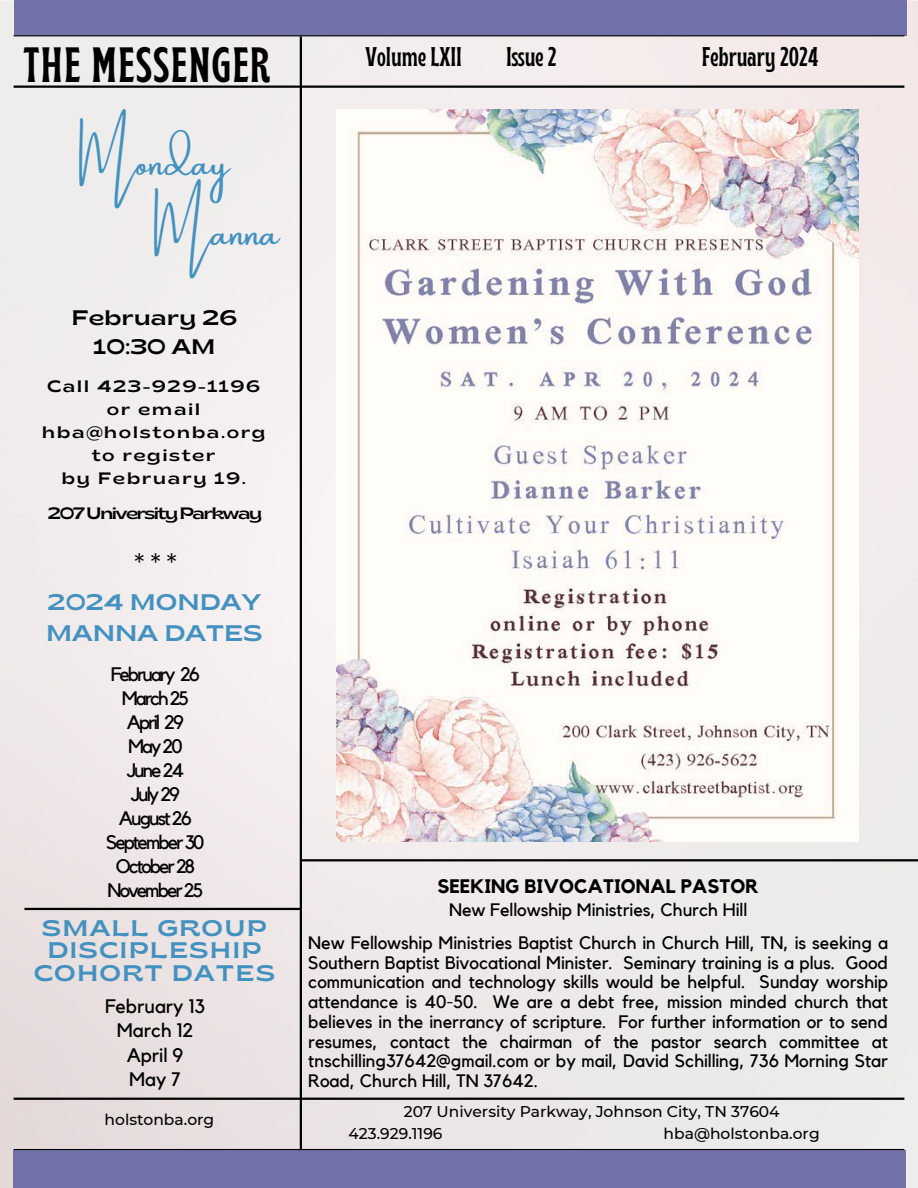
<style>
.page{position:relative;width:918px;height:1188px;background:#fff}
.page>*{position:absolute;margin:0;border:0;box-sizing:border-box;transform-origin:0 0}
.t1{font:700 condensed 49.5px "Brice";letter-spacing:.025em;color:#000}
.t2{font:36px/70.1px "Amsterdam One";color:#4391bf}
.t3{font:700 condensed 27px "Brice";color:#000}
.t4{font:semi-expanded 24px "Brice";color:#000}
.t5{font:semi-expanded 22.5px/22.5px "Brice";letter-spacing:.055em;color:#4391bf;text-align:center}
.t6{font:semi-expanded 22.5px/31px "Brice";color:#4391bf}
.t7{font:semi-expanded 21px/29px "Brice";color:#000;text-align:center}
.t8{font:19.5px/24px "Kollektif";letter-spacing:-.1em;color:#000;text-align:center}
.t9{font:700 19.5px "Kollektif";color:#000}
.t10{font:19.5px "Kollektif";color:#000}
.t11{font:18px/19.8px "Kollektif";color:#000;text-align:justify}
.t12{font:semi-expanded 16.5px/23px "Brice";letter-spacing:.095em;color:#000;text-align:center}
.t13{font:semi-expanded 16.5px "Brice";letter-spacing:-.1em;color:#000}
.t14{font:500 15.45px "Montserrat";color:#000}
</style>
<div class="page">
<img style="left:0;top:0;width:918px;height:1188px">
<hr style="left:14px;top:86px;width:890px;height:2px;background:#000">
<div style="left:14px;top:1150px;width:892px;height:38px;background:#7272a9"></div>
<hr style="left:14px;top:1149px;width:890px;height:1px;background:#000">
<div style="left:14px;top:0;width:892px;height:36px;background:#7272a9"></div>
<hr style="left:14px;top:35px;width:890px;height:1px;background:#000">
<hr style="left:14px;top:1098px;width:890px;height:2px;background:#000">
<hr style="left:300px;top:36px;width:2px;height:1114px;background:#000">
<hr style="left:24px;top:908px;width:277px;height:2px;background:#000">
<img style="left:337px;top:110px;width:522px;height:731px">
<hr style="left:301px;top:859px;width:617px;height:2px;background:#000">
<h1 class="t1" style="left:24px;top:44px;width:248px">THE MESSENGER</h1>
<h2 class="t2" style="left:154px;top:129px;width:127px;text-indent:-75px">Monday<br>Manna</h2>
<p class="t7" style="left:72px;top:306px;width:167px">February 26<br>10:30 AM</p>
<p class="t12" style="left:42px;top:376px;width:225px">Call 423-929-1196 or email hba@holstonba.org to register<br>by February 19.</p>
<p class="t13" style="left:48px;top:507px;width:216px">207 University Parkway</p>
<h3 class="t4" style="left:135px;top:552px;width:44px">* * *</h3>
<p class="t6" style="left:46px;top:589px;width:218px">2024 MONDAY<br>MANNA DATES</p>
<p class="t8" style="left:106px;top:663px;width:100px">February 26<br>March 25<br>April 29<br>May 20<br>June 24<br>July 29<br>August 26<br>September 30<br>October 28<br>November 25</p>
<p class="t5" style="left:34px;top:919px;width:243px">SMALL GROUP<br>DISCIPLESHIP<br>COHORT DATES</p>
<h4 class="t10" style="left:105px;top:997px;width:102px">February 13</h4>
<p class="t8" style="left:117px;top:1019px;width:78px">March 12</p>
<p class="t8" style="left:127px;top:1044px;width:58px">April 9</p>
<p class="t8" style="left:129px;top:1068px;width:53px">May 7</p>
<p class="t3" style="left:366px;top:45px;width:98px">Volume LXII</p>
<p class="t3" style="left:506px;top:45px;width:52px">Issue 2</p>
<p class="t3" style="left:702px;top:45px;width:118px">February 2024</p>
<p class="t9" style="left:437px;top:877px;width:323px">SEEKING BIVOCATIONAL PASTOR</p>
<p class="t11" style="left:449px;top:901px;width:300px">New Fellowship Ministries, Church Hill</p>
<p class="t11" style="left:308px;top:933px;width:581px">New Fellowship Ministries Baptist Church in Church Hill, TN, is seeking a Southern Baptist Bivocational Minister. Seminary training is a plus. Good communication and technology skills would be helpful. Sunday worship attendance is 40-50. We are a debt free, mission minded church that believes in the inerrancy of scripture. For further information or to send resumes, contact the chairman of the pastor search committee at tnschilling37642@gmail.com or by mail, David Schilling, 736 Morning Star Road, Church Hill, TN 37642.</p>
<h3 class="t14" style="left:105px;top:1110px;width:111px">holstonba.org</h3>
<p class="t14" style="left:404px;top:1102px;width:377px">207 University Parkway, Johnson City, TN 37604</p>
<h6 class="t14" style="left:349px;top:1124px;width:95px">423.929.1196</h6>
<h6 class="t14" style="left:664px;top:1124px;width:158px">hba@holstonba.org</h6>
</div>
